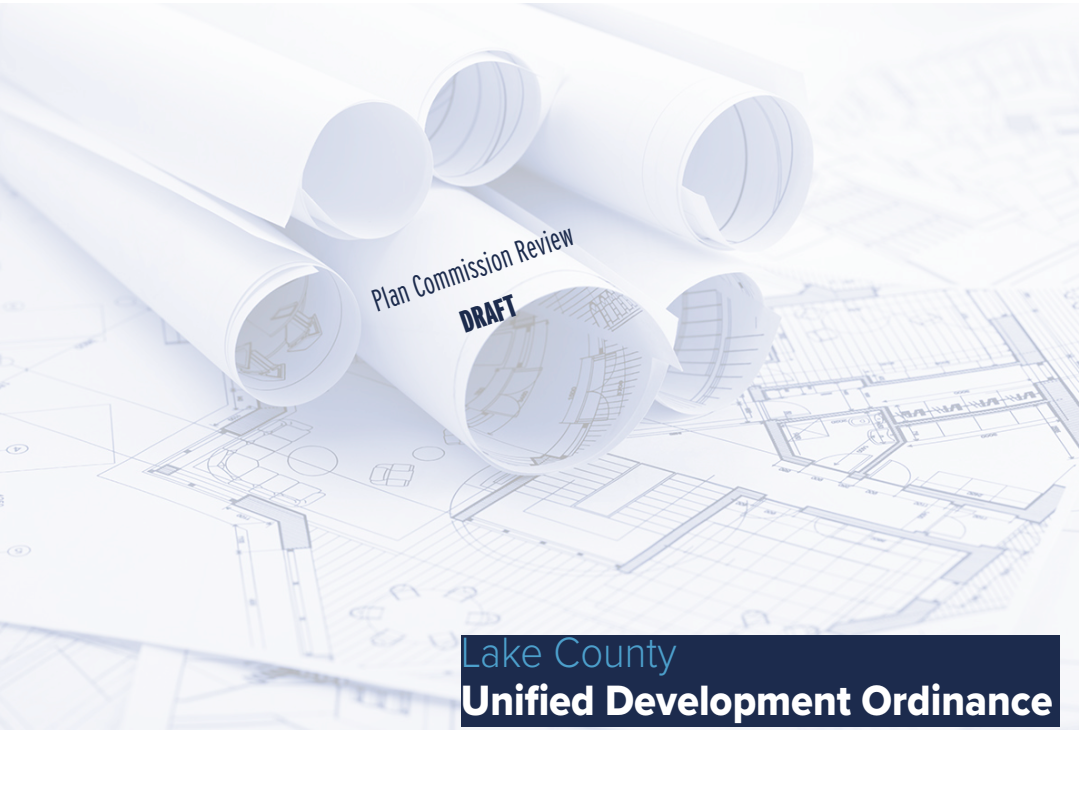
<style>
.page{position:relative;width:1080px;height:810px;background:#fff}
.page>*{position:absolute;margin:0;border:0;box-sizing:border-box;transform-origin:0 0}
.t1{font:44px/48px "Proxima Nova Extrabld";color:#fff;scale:.91 1}
.t2{font:300 31.25px "Interstate Compressed";color:#1c2b4d}
.t3{font:900 31.25px "Interstate Compressed";color:#1c2b4d}
.s1{font-family:"Proxima Nova";font-weight:300;color:#4c9fcb}
</style>
<div class="page">
<img style="left:0;top:4px;width:1078px;height:725px">
<div style="left:461px;top:635px;width:599px;height:92px;background:#1c2b4d"></div>
<p class="t2" style="left:368px;top:285px;width:212px;rotate:-19deg">Plan Commission Review</p>
<p class="t3" style="left:456px;top:307px;width:59px;rotate:-19deg">DRAFT</p>
<p class="t1" style="left:461px;top:628px;width:652px"><span class="s1">Lake County<br></span>Unified Development Ordinance</p>
</div>
